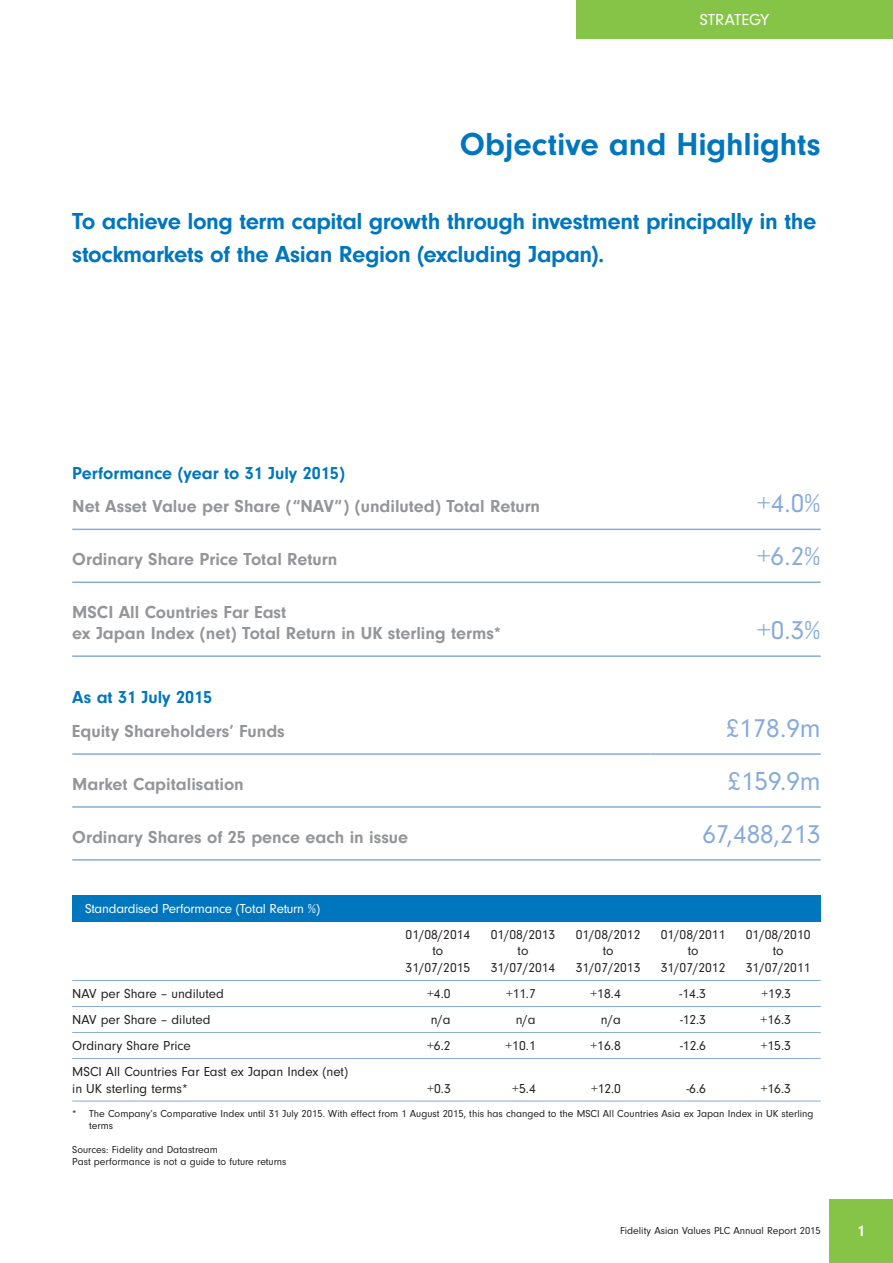
<style>
.page{position:relative;width:893px;height:1263px;background:#fff}
.page>*{position:absolute;margin:0;border:0;box-sizing:border-box;transform-origin:0 0}
.t1{font:700 33px "Neuzeit Gro";color:#0076be}
.t2{font:27px "Neuzeit Gro";color:#87abda}
.t3{font:700 24px/33px "Neuzeit Gro";letter-spacing:-.02em;color:#0076be}
.t4{font:700 18px/21px "Neuzeit Gro";color:#939598}
.t5{font:700 18px "Neuzeit Gro";color:#0076be}
.t6{font:16.5px "Neuzeit Gro";color:#fff}
.t7{font:700 15.75px "Neuzeit Gro";color:#fff}
.t8{font:13.5px/16.5px "Neuzeit Gro";color:#231f20;text-align:center}
.t9{font:13.5px "Neuzeit Gro";letter-spacing:-.015em;color:#fff}
.t10{font:10.5px/12px "Neuzeit Gro";color:#231f20}
</style>
<div class="page">
<div style="left:829px;top:1199px;width:64px;height:64px;background:#85c446"></div>
<div style="left:576px;top:0;width:317px;height:38px;background:#85c446"></div>
<hr style="left:72px;top:529px;width:749px;height:1px;background:#87abda">
<hr style="left:72px;top:581px;width:749px;height:2px;background:#87abda">
<hr style="left:72px;top:753px;width:579px;height:2px;background:#87abda">
<hr style="left:72px;top:655px;width:749px;height:2px;background:#87abda">
<hr style="left:651px;top:753px;width:170px;height:2px;background:#87abda">
<hr style="left:72px;top:806px;width:749px;height:2px;background:#87abda">
<hr style="left:72px;top:859px;width:749px;height:1px;background:#87abda">
<div style="left:72px;top:894px;width:749px;height:27px;background:#0076be"></div>
<hr style="left:72px;top:980px;width:749px;height:1px;background:#87abda">
<hr style="left:72px;top:1006px;width:749px;height:1px;background:#87abda">
<hr style="left:72px;top:1032px;width:749px;height:1px;background:#87abda">
<hr style="left:72px;top:1058px;width:749px;height:1px;background:#87abda">
<hr style="left:72px;top:1100px;width:749px;height:1px;background:#87abda">
<p class="t6" style="left:700px;top:13px;width:71px">STRATEGY</p>
<h1 class="t1" style="left:460px;top:131px;width:362px">Objective and Highlights</h1>
<h3 class="t3" style="left:72px;top:206px;width:746px">To achieve long term capital growth through investment principally in the stockmarkets of the Asian Region (excluding Japan).</h3>
<h3 class="t5" style="left:72px;top:465px;width:274px">Performance (year to 31 July 2015)</h3>
<h3 class="t4" style="left:72px;top:497px;width:469px">Net Asset Value per Share (“NAV”) (undiluted) Total Return</h3>
<h2 class="t2" style="left:757px;top:493px;width:65px">+4.0%</h2>
<h3 class="t4" style="left:72px;top:550px;width:267px">Ordinary Share Price Total Return</h3>
<h2 class="t2" style="left:757px;top:546px;width:65px">+6.2%</h2>
<h3 class="t4" style="left:72px;top:603px;width:431px">MSCI All Countries Far East<br>ex Japan Index (net) Total Return in UK sterling terms*</h3>
<h2 class="t2" style="left:757px;top:619px;width:65px">+0.3%</h2>
<h3 class="t5" style="left:72px;top:690px;width:141px">As at 31 July 2015</h3>
<h3 class="t4" style="left:72px;top:722px;width:214px">Equity Shareholders’ Funds</h3>
<h2 class="t2" style="left:726px;top:717px;width:96px">£178.9m</h2>
<h3 class="t4" style="left:72px;top:775px;width:173px">Market Capitalisation</h3>
<h2 class="t2" style="left:727px;top:770px;width:95px">£159.9m</h2>
<h3 class="t4" style="left:72px;top:828px;width:337px">Ordinary Shares of 25 pence each in issue</h3>
<h2 class="t2" style="left:702px;top:823px;width:120px">67,488,213</h2>
<p class="t9" style="left:85px;top:903px;width:237px">Standardised Performance (Total Return %)</p>
<p class="t8" style="left:406px;top:927px;width:66px">01/08/2014 to<br>31/07/2015</p>
<p class="t8" style="left:491px;top:927px;width:66px">01/08/2013 to<br>31/07/2014</p>
<p class="t8" style="left:576px;top:927px;width:66px">01/08/2012 to<br>31/07/2013</p>
<p class="t8" style="left:661px;top:927px;width:66px">01/08/2011 to<br>31/07/2012</p>
<p class="t8" style="left:746px;top:927px;width:66px">01/08/2010 to<br>31/07/2011</p>
<p class="t8" style="left:72px;top:986px;width:153px">NAV per Share – undiluted</p>
<p class="t8" style="left:427px;top:986px;width:25px">+4.0</p>
<p class="t8" style="left:506px;top:986px;width:31px">+11.7</p>
<p class="t8" style="left:590px;top:986px;width:32px">+18.4</p>
<p class="t8" style="left:679px;top:986px;width:28px">-14.3</p>
<p class="t8" style="left:761px;top:986px;width:31px">+19.3</p>
<p class="t8" style="left:72px;top:1012px;width:140px">NAV per Share – diluted</p>
<p class="t8" style="left:431px;top:1012px;width:21px">n/a</p>
<p class="t8" style="left:516px;top:1012px;width:21px">n/a</p>
<p class="t8" style="left:601px;top:1012px;width:21px">n/a</p>
<p class="t8" style="left:680px;top:1012px;width:27px">-12.3</p>
<p class="t8" style="left:760px;top:1012px;width:32px">+16.3</p>
<p class="t8" style="left:72px;top:1038px;width:120px">Ordinary Share Price</p>
<p class="t8" style="left:427px;top:1038px;width:25px">+6.2</p>
<p class="t8" style="left:505px;top:1038px;width:32px">+10.1</p>
<p class="t8" style="left:590px;top:1038px;width:32px">+16.8</p>
<p class="t8" style="left:680px;top:1038px;width:27px">-12.6</p>
<p class="t8" style="left:761px;top:1038px;width:32px">+15.3</p>
<p class="t8" style="left:72px;top:1064px;width:277px;text-align:left">MSCI All Countries Far East ex Japan Index (net) in UK sterling terms*</p>
<p class="t8" style="left:427px;top:1081px;width:25px">+0.3</p>
<p class="t8" style="left:512px;top:1081px;width:25px">+5.4</p>
<p class="t8" style="left:591px;top:1081px;width:31px">+12.0</p>
<p class="t8" style="left:686px;top:1081px;width:21px">-6.6</p>
<p class="t8" style="left:761px;top:1081px;width:32px">+16.3</p>
<p class="t10" style="left:89px;top:1108px;width:726px;text-indent:-17px">* The Company’s Comparative Index until 31 July 2015. With effect from 1 August 2015, this has changed to the MSCI All Countries Asia ex Japan Index in UK sterling terms</p>
<p class="t10" style="left:72px;top:1144px;width:216px">Sources: Fidelity and Datastream<br>Past performance is not a guide to future returns</p>
<p class="t10" style="left:620px;top:1225px;width:202px">Fidelity Asian Values PLC Annual Report 2015</p>
<p class="t7" style="left:857px;top:1225px;width:9px">1</p>
</div>
